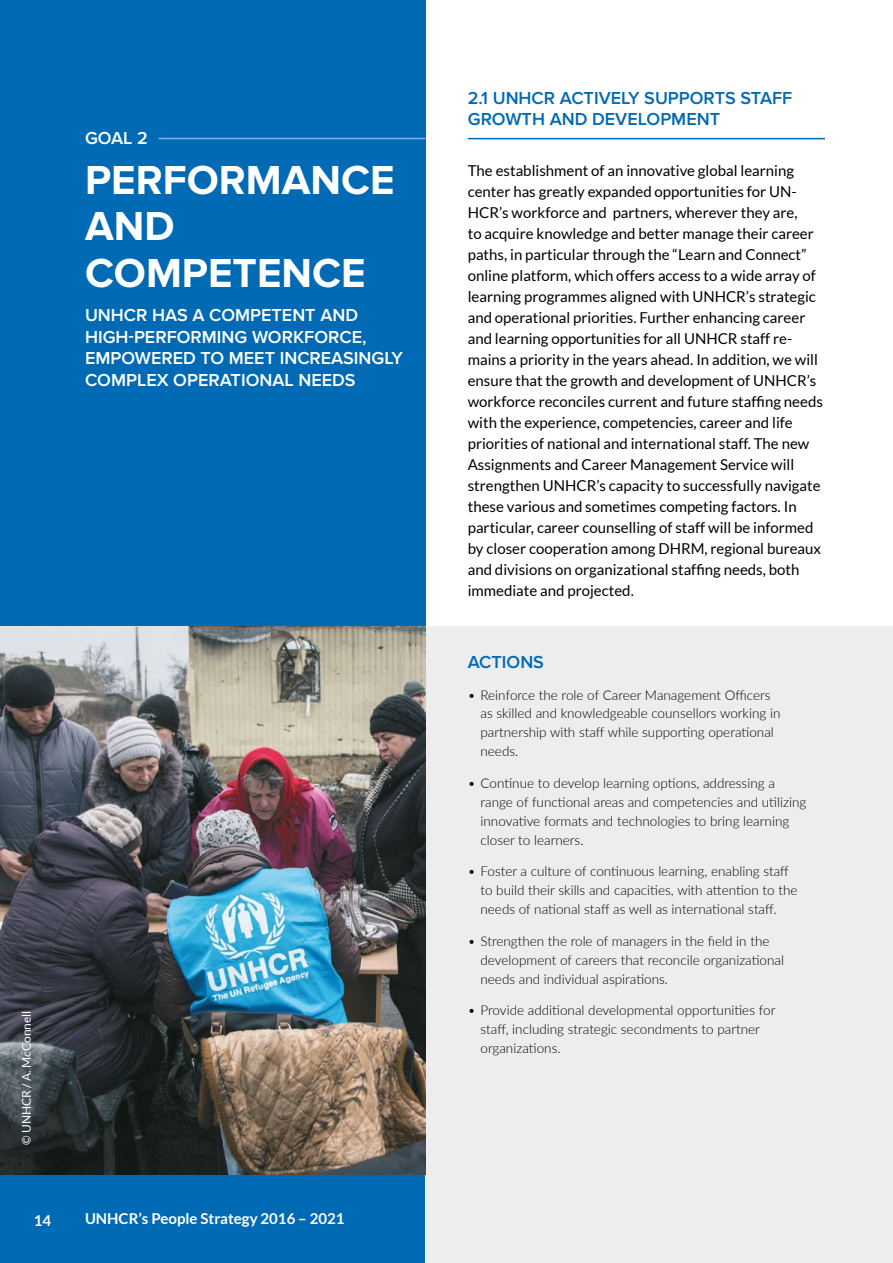
<style>
.page{position:relative;width:893px;height:1263px;background:#fff}
.page>*{position:absolute;margin:0;border:0;box-sizing:border-box;transform-origin:0 0}
.t1{font:700 42px/46.2px "Proxima Nova";color:#fff}
.t2{font:600 18px/21.6px "Proxima Nova";color:#fff}
.t3{font:600 18px/21.6px "Proxima Nova";color:#006ab4}
.t4{font:15px/21px "Lato";color:#000}
.t5{font:700 15px "Lato";color:#fff}
.t6{font:300 13.5px/18.9px "Lato";color:#000}
.t7{font:12px "Lato";color:#fff}
</style>
<div class="page">
<div style="left:0;top:0;width:425px;height:1263px;background:#006ab4"></div>
<div style="left:425px;top:626px;width:468px;height:637px;background:#ededed"></div>
<hr style="left:468px;top:138px;width:357px;height:1px;background:#006ab4">
<img style="left:0;top:626px;width:425px;height:548px">
<hr style="left:159px;top:138px;width:266px;height:1px;background:#8ab2e0">
<p class="t2" style="left:85px;top:127px;width:64px">GOAL 2</p>
<h1 class="t1" style="left:85px;top:158px;width:311px">PERFORMANCE<br>AND<br>COMPETENCE</h1>
<p class="t2" style="left:85px;top:304px;width:319px">UNHCR HAS A COMPETENT AND<br>HIGH-PERFORMING WORKFORCE,<br>EMPOWERED TO MEET INCREASINGLY<br>COMPLEX OPERATIONAL NEEDS</p>
<p class="t7" style="left:20px;top:1145px;width:136px;rotate:-90deg">© UNHCR / A. McConnell</p>
<p class="t5" style="left:34px;top:1212px;width:19px">14</p>
<p class="t5" style="left:85px;top:1210px;width:261px">UNHCR’s People Strategy 2016 – 2021</p>
<p class="t3" style="left:468px;top:87px;width:326px">2.1 UNHCR ACTIVELY SUPPORTS STAFF<br>GROWTH AND DEVELOPMENT</p>
<p class="t4" style="left:468px;top:160px;width:357px">The establishment of an innovative global learning center has greatly expanded opportunities for UN-HCR’s workforce and partners, wherever they are,<br>to acquire knowledge and better manage their career paths, in particular through the “Learn and Connect” online platform, which offers access to a wide array of learning programmes aligned with UNHCR’s strategic and operational priorities. Further enhancing career and learning opportunities for all UNHCR staff re&shy;mains a priority in the years ahead. In addition, we will ensure that the growth and development of UNHCR’s workforce reconciles current and future staffing needs with the experience, competencies, career and life priorities of national and international staff. The new Assignments and Career Management Service will strengthen UNHCR’s capacity to successfully navigate these various and sometimes competing factors. In particular, career counselling of staff will be informed by closer cooperation among DHRM, regional bureaux and divisions on organizational staffing needs, both immediate and projected.</p>
<p class="t3" style="left:468px;top:651px;width:78px">ACTIONS</p>
<p class="t6" style="left:480px;top:685px;width:301px;text-indent:-13px">• Reinforce the role of Career Management Officers as skilled and knowledgeable counsellors working in partnership with staff while supporting operational needs.</p>
<p class="t6" style="left:480px;top:773px;width:327px;text-indent:-13px">• Continue to develop learning options, addressing a range of functional areas and competencies and utilizing innovative formats and technologies to bring learning closer to learners.</p>
<p class="t6" style="left:480px;top:861px;width:318px;text-indent:-13px">• Foster a culture of continuous learning, enabling staff to build their skills and capacities, with attention to the needs of national staff as well as international staff.</p>
<p class="t6" style="left:480px;top:931px;width:305px;text-indent:-13px">• Strengthen the role of managers in the field in the development of careers that reconcile organizational needs and individual aspirations.</p>
<p class="t6" style="left:480px;top:1000px;width:296px;text-indent:-13px">• Provide additional developmental opportunities for staff, including strategic secondments to partner organizations.</p>
</div>
